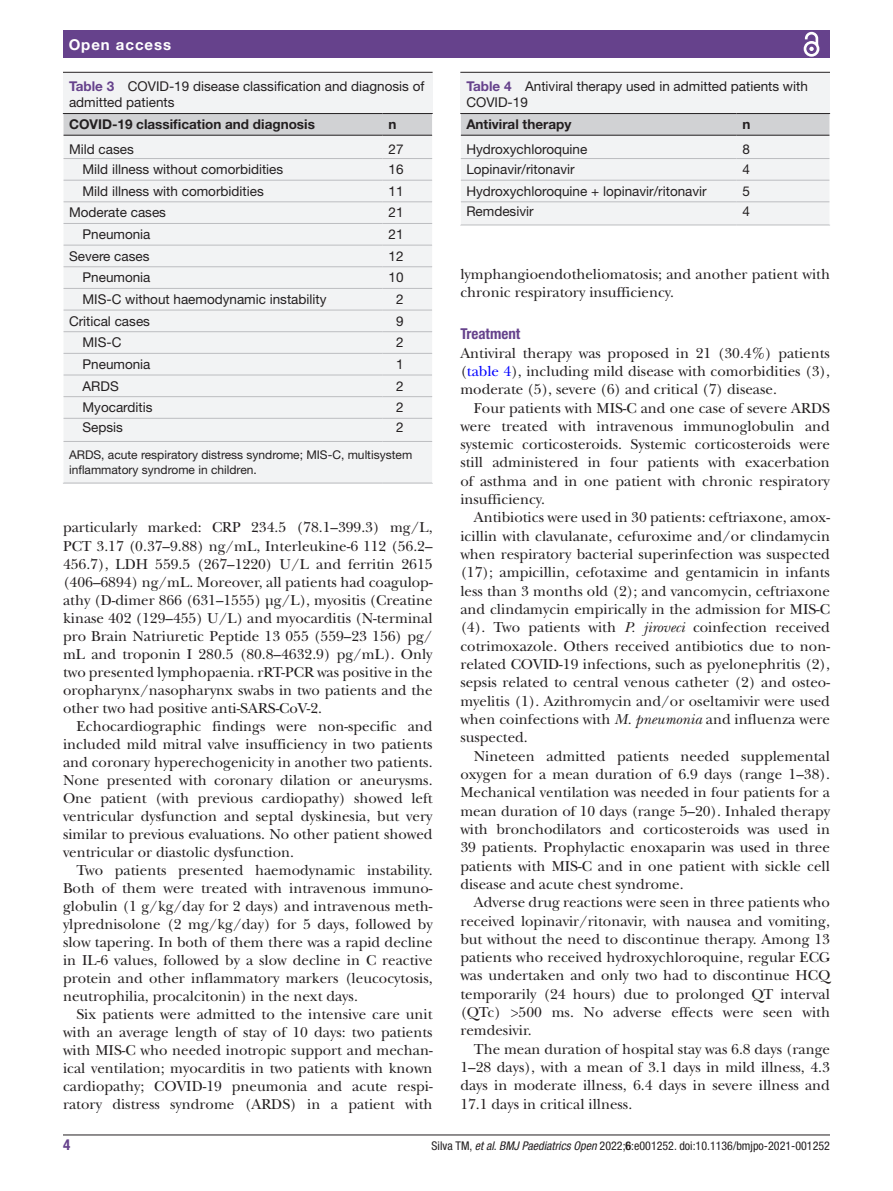
<style>
.page{position:relative;width:893px;height:1191px;background:#fff}
.page>*{position:absolute;margin:0;border:0;box-sizing:border-box;transform-origin:0 0}
.t1{font:15px/18.3px "New Baskerville";color:#231f20;text-align:justify}
.t2{font:700 condensed 15px "Helvetica Neue LT Std";color:#66428c}
.t3{font:700 15px "Helvetica Neue LT Std";letter-spacing:.065em;color:#fff}
.t4{font:13.5px/16.5px "Helvetica Neue LT Std";color:#231f20}
.t5{font:700 13.5px "Helvetica Neue LT Std";color:#231f20}
.t6{font:12px/15px "Helvetica Neue LT Std";color:#231f20}
.t7{font:condensed 12px "Helvetica Neue LT Std";color:#231f20}
.s1{font-weight:700;color:#66428c}
.s2{color:#00f}
.s3{font-style:italic}
.s4{font-weight:700}
</style>
<div class="page">
<hr style="left:63px;top:1134px;width:767px;height:1px;background:#231f20">
<div style="left:63px;top:31px;width:767px;height:27px;background:#66428c"></div>
<svg style="left:803px;top:31px;width:17px;height:26px"></svg>
<div style="left:63px;top:73px;width:370px;height:410px;background:#f2f3f4"></div>
<hr style="left:63px;top:72px;width:370px;height:1px;background:#231f20">
<hr style="left:63px;top:113px;width:319px;height:1px;background:#231f20">
<hr style="left:382px;top:113px;width:51px;height:1px;background:#231f20">
<hr style="left:63px;top:441px;width:320px;height:1px;background:#bcbdc0">
<hr style="left:382px;top:441px;width:50px;height:1px;background:#bcbdc0">
<hr style="left:63px;top:483px;width:319px;height:1px;background:#bcbdc0">
<hr style="left:382px;top:483px;width:51px;height:1px;background:#bcbdc0">
<hr style="left:63px;top:441px;width:1px;height:42px;background:#fff">
<svg style="left:63px;top:114px;width:370px;height:327px"></svg>
<hr style="left:432px;top:441px;width:1px;height:42px;background:#fff">
<div style="left:460px;top:73px;width:370px;height:152px;background:#f2f3f4"></div>
<hr style="left:460px;top:72px;width:370px;height:1px;background:#231f20">
<hr style="left:460px;top:113px;width:276px;height:1px;background:#231f20">
<hr style="left:736px;top:113px;width:94px;height:1px;background:#231f20">
<hr style="left:460px;top:225px;width:276px;height:1px;background:#bcbdc0">
<hr style="left:736px;top:225px;width:94px;height:1px;background:#bcbdc0">
<svg style="left:460px;top:114px;width:370px;height:111px"></svg>
<p class="t3" style="left:69px;top:35px;width:104px">Open access</p>
<p class="t4" style="left:69px;top:77px;width:357px"><span class="s1">Table 3</span> COVID-19 disease classification and diagnosis of admitted patients</p>
<p class="t5" style="left:69px;top:116px;width:247px">COVID-19 classification and diagnosis</p>
<p class="t5" style="left:389px;top:116px;width:10px">n</p>
<p class="t4" style="left:69px;top:141px;width:66px">Mild cases</p>
<p class="t4" style="left:389px;top:141px;width:17px">27</p>
<p class="t4" style="left:82px;top:161px;width:202px">Mild illness without comorbidities</p>
<p class="t4" style="left:389px;top:161px;width:17px">16</p>
<p class="t4" style="left:82px;top:183px;width:183px">Mild illness with comorbidities</p>
<p class="t4" style="left:389px;top:183px;width:17px">11</p>
<p class="t4" style="left:69px;top:204px;width:99px">Moderate cases</p>
<p class="t4" style="left:389px;top:204px;width:17px">21</p>
<p class="t4" style="left:82px;top:226px;width:70px">Pneumonia</p>
<p class="t4" style="left:389px;top:226px;width:17px">21</p>
<p class="t4" style="left:69px;top:247px;width:82px">Severe cases</p>
<p class="t4" style="left:389px;top:247px;width:17px">12</p>
<p class="t4" style="left:82px;top:269px;width:70px">Pneumonia</p>
<p class="t4" style="left:389px;top:269px;width:17px">10</p>
<p class="t4" style="left:82px;top:291px;width:246px">MIS-C without haemodynamic instability</p>
<p class="t4" style="left:396px;top:291px;width:9px">2</p>
<p class="t4" style="left:69px;top:312px;width:82px">Critical cases</p>
<p class="t4" style="left:396px;top:312px;width:9px">9</p>
<p class="t4" style="left:82px;top:334px;width:41px">MIS-C</p>
<p class="t4" style="left:396px;top:334px;width:9px">2</p>
<p class="t4" style="left:82px;top:356px;width:70px">Pneumonia</p>
<p class="t4" style="left:396px;top:356px;width:9px">1</p>
<p class="t4" style="left:82px;top:377px;width:38px">ARDS</p>
<p class="t4" style="left:396px;top:377px;width:9px">2</p>
<p class="t4" style="left:82px;top:399px;width:72px">Myocarditis</p>
<p class="t4" style="left:396px;top:399px;width:9px">2</p>
<p class="t4" style="left:82px;top:419px;width:42px">Sepsis</p>
<p class="t4" style="left:396px;top:419px;width:9px">2</p>
<p class="t6" style="left:69px;top:447px;width:345px">ARDS, acute respiratory distress syndrome; MIS-C, multisystem inflammatory syndrome in children.</p>
<p class="t1" style="left:63px;top:518px;width:371px">particularly marked: CRP 234.5 (78.1–399.3) mg/L, PCT 3.17 (0.37–9.88) ng/mL, Interleukine-6 112 (56.2– 456.7), LDH 559.5 (267–1220) U/L and ferritin 2615 (406–6894) ng/mL. Moreover, all patients had coagulop&shy;athy (D-dimer 866 (631–1555) µg/L), myositis (Creatine kinase 402 (129–455) U/L) and myocarditis (N-terminal pro Brain Natriuretic Peptide 13 055 (559–23 156) pg/ mL and troponin I 280.5 (80.8–4632.9) pg/mL). Only two presented lymphopaenia. rRT-PCR was positive in the oropharynx/nasopharynx swabs in two patients and the other two had positive anti-SARS-CoV-2.</p>
<p class="t1" style="left:63px;top:717px;width:371px;text-indent:13px">Echocardiographic findings were non-specific and included mild mitral valve insufficiency in two patients and coronary hyperechogenicity in another two patients.<br>None presented with coronary dilation or aneurysms.<br>One patient (with previous cardiopathy) showed left ventricular dysfunction and septal dyskinesia, but very similar to previous evaluations. No other patient showed ventricular or diastolic dysfunction.</p>
<p class="t1" style="left:63px;top:861px;width:371px;text-indent:14px">Two patients presented haemodynamic instability.<br>Both of them were treated with intravenous immuno&shy;globulin (1 g/kg/day for 2 days) and intravenous meth&shy;ylprednisolone (2 mg/kg/day) for 5 days, followed by slow tapering. In both of them there was a rapid decline in IL-6 values, followed by a slow decline in C reactive protein and other inflammatory markers (leucocytosis, neutrophilia, procalcitonin) in the next days.</p>
<p class="t1" style="left:63px;top:1005px;width:371px;text-indent:14px">Six patients were admitted to the intensive care unit with an average length of stay of 10 days: two patients with MIS-C who needed inotropic support and mechan&shy;ical ventilation; myocarditis in two patients with known cardiopathy; COVID-19 pneumonia and acute respi&shy;ratory distress syndrome (ARDS) in a patient with</p>
<p class="t4" style="left:466px;top:77px;width:343px"><span class="s1">Table 4</span> Antiviral therapy used in admitted patients with<br>COVID-19</p>
<p class="t5" style="left:466px;top:116px;width:106px">Antiviral therapy</p>
<p class="t5" style="left:742px;top:116px;width:10px">n</p>
<p class="t4" style="left:466px;top:141px;width:123px">Hydroxychloroquine</p>
<p class="t4" style="left:742px;top:141px;width:9px">8</p>
<p class="t4" style="left:466px;top:161px;width:110px">Lopinavir/ritonavir</p>
<p class="t4" style="left:742px;top:161px;width:9px">4</p>
<p class="t4" style="left:466px;top:183px;width:242px">Hydroxychloroquine + lopinavir/ritonavir</p>
<p class="t4" style="left:742px;top:183px;width:9px">5</p>
<p class="t4" style="left:466px;top:203px;width:69px">Remdesivir</p>
<p class="t4" style="left:742px;top:203px;width:9px">4</p>
<p class="t1" style="left:460px;top:265px;width:371px">lymphangioendotheliomatosis; and another patient with chronic respiratory insufficiency.</p>
<p class="t2" style="left:460px;top:325px;width:61px">Treatment</p>
<p class="t1" style="left:460px;top:344px;width:371px">Antiviral therapy was proposed in 21 (30.4%) patients (<span class="s2">table 4</span>), including mild disease with comorbidities (3), moderate (5), severe (6) and critical (7) disease.</p>
<p class="t1" style="left:460px;top:398px;width:371px;text-indent:14px">Four patients with MIS-C and one case of severe ARDS were treated with intravenous immunoglobulin and systemic corticosteroids. Systemic corticosteroids were still administered in four patients with exacerbation of asthma and in one patient with chronic respiratory insufficiency.</p>
<p class="t1" style="left:460px;top:508px;width:371px;text-indent:14px">Antibiotics were used in 30 patients: ceftriaxone, amox&shy;icillin with clavulanate, cefuroxime and/or clindamycin when respiratory bacterial superinfection was suspected (17); ampicillin, cefotaxime and gentamicin in infants less than 3 months old (2); and vancomycin, ceftriaxone and clindamycin empirically in the admission for MIS-C (4). Two patients with <span class="s3">P. jiroveci</span> coinfection received cotrimoxazole. Others received antibiotics due to non&shy;related COVID-19 infections, such as pyelonephritis (2), sepsis related to central venous catheter (2) and osteo&shy;myelitis (1). Azithromycin and/or oseltamivir were used when coinfections with <span class="s3">M. pneumonia</span> and influenza were suspected.</p>
<p class="t1" style="left:460px;top:746px;width:371px;text-indent:14px">Nineteen admitted patients needed supplemental oxygen for a mean duration of 6.9 days (range 1–38).<br>Mechanical ventilation was needed in four patients for a mean duration of 10 days (range 5–20). Inhaled therapy with bronchodilators and corticosteroids was used in 39 patients. Prophylactic enoxaparin was used in three patients with MIS-C and in one patient with sickle cell disease and acute chest syndrome.</p>
<p class="t1" style="left:460px;top:893px;width:371px;text-indent:14px">Adverse drug reactions were seen in three patients who received lopinavir/ritonavir, with nausea and vomiting, but without the need to discontinue therapy. Among 13 patients who received hydroxychloroquine, regular ECG was undertaken and only two had to discontinue HCQ temporarily (24 hours) due to prolonged QT interval (QTc) &gt;500 ms. No adverse effects were seen with remdesivir.</p>
<p class="t1" style="left:460px;top:1039px;width:371px;text-indent:14px">The mean duration of hospital stay was 6.8 days (range 1–28 days), with a mean of 3.1 days in mild illness, 4.3 days in moderate illness, 6.4 days in severe illness and 17.1 days in critical illness.</p>
<p class="t2" style="left:63px;top:1135px;width:9px">4</p>
<p class="t7" style="left:432px;top:1138px;width:400px">Silva TM, <span class="s3">et al</span>. <span class="s3">BMJ Paediatrics Open</span> 2022;<span class="s4">6</span>:e001252. doi:10.1136/bmjpo-2021-001252</p>
</div>
